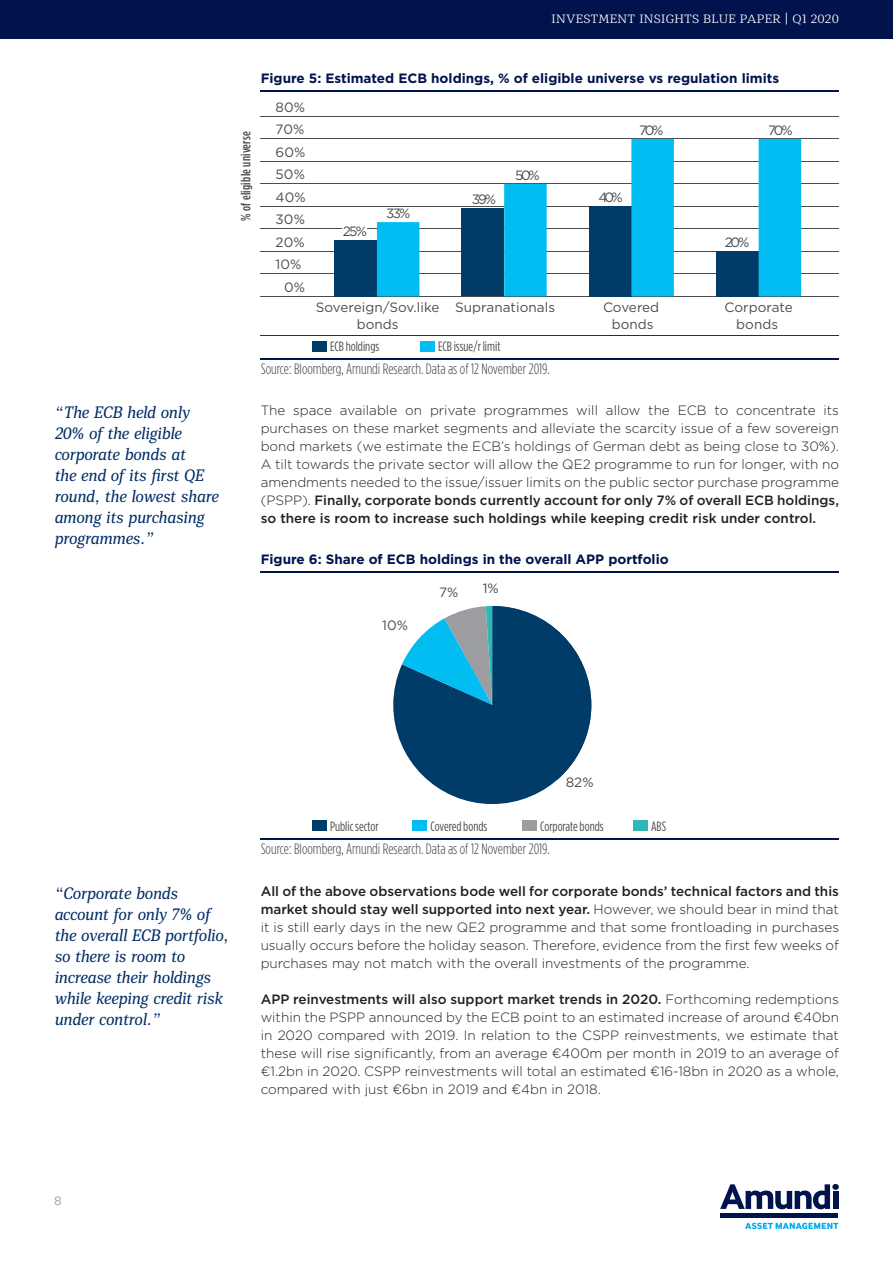
<style>
.page{position:relative;width:893px;height:1263px;background:#fff}
.page>*{position:absolute;margin:0;border:0;box-sizing:border-box;transform-origin:0 0}
.t1{font:italic condensed 16.5px/21px "Mediator Serif";letter-spacing:-.01em;color:#002d66}
.t2{font:300 15px "Gotham Condensed";color:#3e3e3f}
.t3{font:300 13.5px/18px "Gotham";color:#231f20;text-align:justify}
.t4{font:13.5px/22.5px "Gotham";letter-spacing:.005em;color:#4b4c4d;text-align:center}
.t5{font:700 13.5px "Gotham";color:#00134d}
.t6{font:13.5px "Gotham Condensed";color:#4b4c4d}
.t7{font:500 13.5px "Gotham Condensed";letter-spacing:.02em;color:#4b4c4d}
.t8{font:300 12px "Mediator Serif";letter-spacing:.02em;color:#fff}
.t9{font:12px "Gotham";color:#9d9fa2}
.s1{font-weight:500}
</style>
<div class="page">
<svg style="left:720px;top:1184px;width:110px;height:25px"></svg>
<div style="left:832px;top:1184px;width:7px;height:6px;background:#00134d;border-radius:50%"></div>
<div style="left:833px;top:1191px;width:5px;height:18px;background:#00134d"></div>
<div style="left:720px;top:1213px;width:118px;height:5px;background:#00134d"></div>
<svg style="left:745px;top:1222px;width:93px;height:7px"></svg>
<div style="left:0;top:0;width:893px;height:38px;background:#00134d"></div>
<hr style="left:261px;top:571px;width:578px;height:1px;background:#00134d">
<hr style="left:261px;top:838px;width:578px;height:2px;background:#00134d">
<div style="left:312px;top:821px;width:15px;height:10px;background:#013c69"></div>
<div style="left:412px;top:821px;width:15px;height:10px;background:#01bdf2"></div>
<div style="left:522px;top:821px;width:15px;height:10px;background:#9b9da0"></div>
<div style="left:633px;top:821px;width:15px;height:10px;background:#2fb7b7"></div>
<svg style="left:393px;top:606px;width:198px;height:198px"></svg>
<div style="left:382px;top:620px;width:26px;height:10px;background:#fff"></div>
<div style="left:566px;top:777px;width:28px;height:10px;background:#fff"></div>
<hr style="left:261px;top:90px;width:578px;height:1px;background:#00134d">
<hr style="left:261px;top:116px;width:578px;height:1px;background:#4b4c4d">
<hr style="left:261px;top:138px;width:578px;height:1px;background:#4b4c4d">
<hr style="left:261px;top:161px;width:578px;height:1px;background:#4b4c4d">
<hr style="left:261px;top:183px;width:578px;height:1px;background:#4b4c4d">
<hr style="left:261px;top:206px;width:578px;height:1px;background:#4b4c4d">
<hr style="left:261px;top:228px;width:578px;height:1px;background:#4b4c4d">
<hr style="left:261px;top:251px;width:578px;height:1px;background:#4b4c4d">
<hr style="left:261px;top:273px;width:578px;height:1px;background:#4b4c4d">
<hr style="left:261px;top:296px;width:578px;height:1px;background:#4b4c4d">
<hr style="left:261px;top:335px;width:578px;height:1px;background:#013c69">
<hr style="left:261px;top:359px;width:578px;height:1px;background:#00134d">
<div style="left:312px;top:341px;width:15px;height:10px;background:#013c69"></div>
<div style="left:420px;top:341px;width:15px;height:10px;background:#01bdf2"></div>
<div style="left:343px;top:225px;width:24px;height:11px;background:#fff"></div>
<div style="left:335px;top:240px;width:42px;height:56px;background:#013c69"></div>
<svg style="left:377px;top:139px;width:424px;height:157px"></svg>
<p class="t1" style="left:54px;top:402px;width:166px">“The ECB held only<br>20% of the eligible corporate bonds at<br>the end of its first QE round, the lowest share among its purchasing programmes.”</p>
<p class="t8" style="left:552px;top:11px;width:289px">INVESTMENT INSIGHTS BLUE PAPER | Q1 2020</p>
<p class="t7" style="left:238px;top:221px;width:91px;rotate:-90deg">% of eligible universe</p>
<p class="t5" style="left:261px;top:69px;width:520px">Figure 5: Estimated ECB holdings, % of eligible universe vs regulation limits</p>
<p class="t4" style="left:276px;top:96px;width:32px">80%<br>70%<br>60%<br>50%<br>40%<br>30%<br>20%<br>10%<br>0%</p>
<p class="t4" style="left:316px;top:296px;width:241px">Sovereign/Sov.like Supranationals</p>
<p class="t4" style="left:603px;top:296px;width:58px">Covered</p>
<p class="t4" style="left:724px;top:296px;width:70px">Corporate</p>
<p class="t4" style="left:357px;top:313px;width:43px">bonds</p>
<p class="t4" style="left:612px;top:313px;width:43px">bonds</p>
<p class="t4" style="left:736px;top:313px;width:43px">bonds</p>
<p class="t6" style="left:330px;top:339px;width:51px">ECB holdings</p>
<p class="t6" style="left:438px;top:339px;width:64px">ECB issue/r limit</p>
<p class="t2" style="left:261px;top:361px;width:290px">Source: Bloomberg, Amundi Research. Data as of 12 November 2019.</p>
<p class="t4" style="left:768px;top:118px;width:26px">70%</p>
<p class="t4" style="left:639px;top:118px;width:26px">70%</p>
<p class="t4" style="left:515px;top:164px;width:26px">50%</p>
<p class="t4" style="left:598px;top:186px;width:26px">40%</p>
<p class="t4" style="left:472px;top:188px;width:26px">39%</p>
<p class="t4" style="left:386px;top:201px;width:26px">33%</p>
<p class="t4" style="left:343px;top:219px;width:26px">25%</p>
<p class="t4" style="left:725px;top:231px;width:26px">20%</p>
<p class="t3" style="left:261px;top:401px;width:580px">The space available on private programmes will allow the ECB to concentrate its purchases on these market segments and alleviate the scarcity issue of a few sovereign bond markets (we estimate the ECB’s holdings of German debt as being close to 30%).<br>A tilt towards the private sector will allow the QE2 programme to run for longer, with no amendments needed to the issue/issuer limits on the public sector purchase programme (PSPP). <span class="s1">Finally, corporate bonds currently account for only 7% of overall ECB holdings, so there is room to increase such holdings while keeping credit risk under control.</span></p>
<p class="t5" style="left:261px;top:550px;width:410px">Figure 6: Share of ECB holdings in the overall APP portfolio</p>
<p class="t4" style="left:382px;top:614px;width:27px">10%</p>
<p class="t4" style="left:439px;top:581px;width:21px">7%</p>
<p class="t4" style="left:483px;top:577px;width:18px">1%</p>
<p class="t1" style="left:54px;top:883px;width:176px">“Corporate bonds account for only 7% of the overall ECB portfolio, so there is room to increase their holdings while keeping credit risk under control.”</p>
<p class="t4" style="left:566px;top:771px;width:29px">82%</p>
<p class="t6" style="left:330px;top:819px;width:50px">Public sector</p>
<p class="t6" style="left:431px;top:819px;width:58px">Covered bonds</p>
<p class="t6" style="left:540px;top:819px;width:65px">Corporate bonds</p>
<p class="t6" style="left:651px;top:819px;width:17px">ABS</p>
<p class="t2" style="left:261px;top:840px;width:290px">Source: Bloomberg, Amundi Research. Data as of 12 November 2019.</p>
<p class="t3" style="left:261px;top:881px;width:580px"><span class="s1">All of the above observations bode well for corporate bonds’ technical factors and this market should stay well supported into next year.</span> However, we should bear in mind that it is still early days in the new QE2 programme and that some frontloading in purchases usually occurs before the holiday season. Therefore, evidence from the first few weeks of purchases may not match with the overall investments of the programme.</p>
<p class="t3" style="left:261px;top:989px;width:580px"><span class="s1">APP reinvestments will also support market trends in 2020.</span> Forthcoming redemptions within the PSPP announced by the ECB point to an estimated increase of around €40bn in 2020 compared with 2019. In relation to the CSPP reinvestments, we estimate that these will rise significantly, from an average €400m per month in 2019 to an average of €1.2bn in 2020. CSPP reinvestments will total an estimated €16-18bn in 2020 as a whole, compared with just €6bn in 2019 and €4bn in 2018.</p>
<p class="t9" style="left:54px;top:1194px;width:9px">8</p>
</div>
